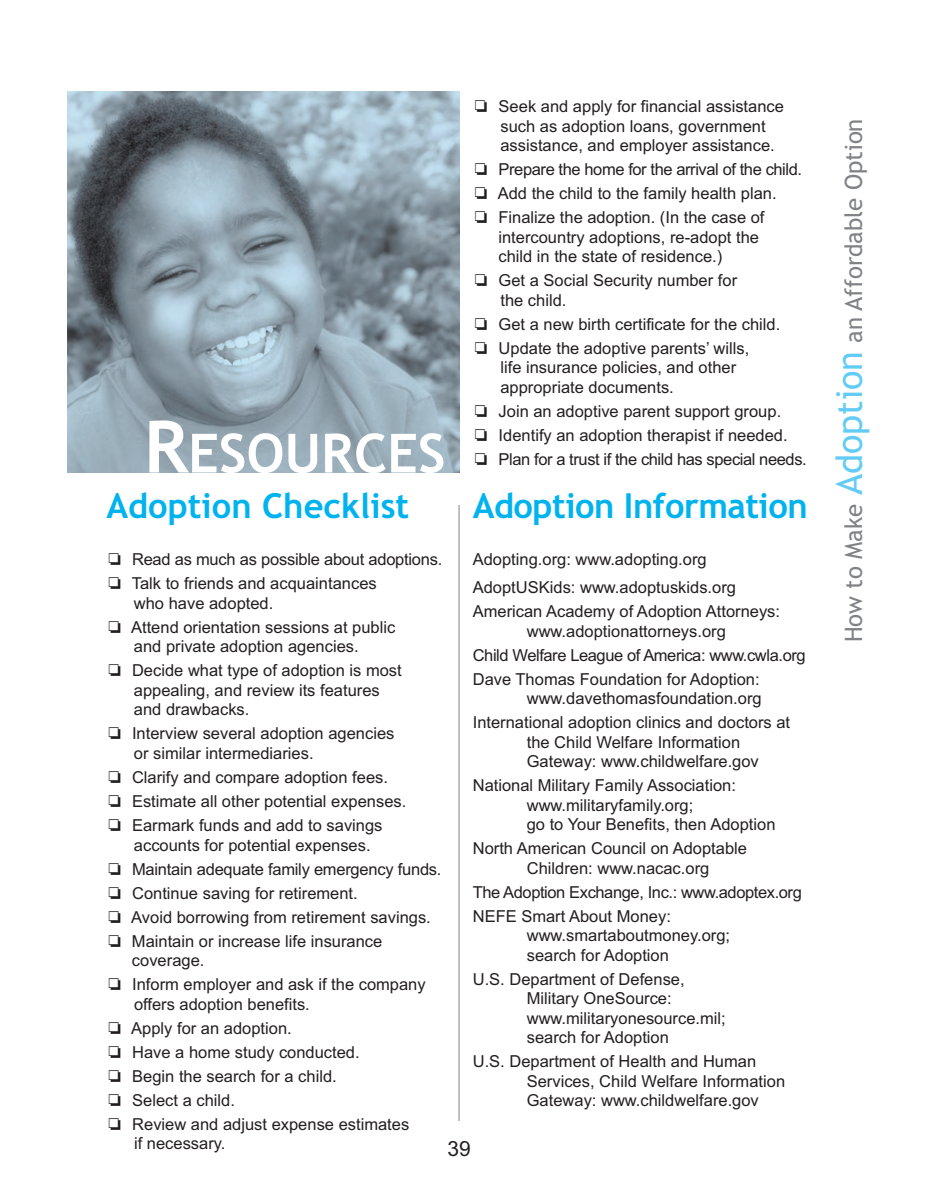
<style>
.page{position:relative;width:932px;height:1202px;background:#fff}
.page>*{position:absolute;margin:0;border:0;box-sizing:border-box;transform-origin:0 0}
.t1{font:700 54px "Trebuchet MS";color:#fff}
.t2{font:700 34.5px "Trebuchet MS";letter-spacing:-.015em;color:#00b3ee}
.t3{font:24px "Trebuchet MS";color:#808285}
.t4{font:21px "Arial";color:#231f20}
.t5{font:16.5px/24px "Arial";color:#231f20}
.t6{font:16.5px/24px "Arial";letter-spacing:-.025em;color:#231f20}
.s1{font-family:"MS Gothic"}
.s2{font-size:72px}
.s3{font-size:36px;color:#63ccf4}
</style>
<div class="page">
<img style="left:67px;top:91px;width:392px;height:381px">
<hr style="left:459px;top:505px;width:1px;height:615px;background:#808285">
<p class="t5" style="left:500px;top:97px;width:285px;line-height:19.5px;text-indent:-28px"><span class="s1">❏</span> Seek and apply for financial assistance such as adoption loans, government assistance, and employer assistance.</p>
<p class="t5" style="left:473px;top:157px;width:331px"><span class="s1">❏</span> Prepare the home for the arrival of the child. <span class="s1">❏</span> Add the child to the family health plan.<br><span class="s1">❏</span> Finalize the adoption. (In the case of</p>
<p class="t5" style="left:498px;top:227px;width:262px;line-height:19.5px">intercountry adoptions, re-adopt the child in the state of residence.)</p>
<p class="t5" style="left:500px;top:271px;width:238px;line-height:19.5px;text-indent:-28px"><span class="s1">❏</span> Get a Social Security number for the child.</p>
<p class="t5" style="left:473px;top:312px;width:309px"><span class="s1">❏</span> Get a new birth certificate for the child. <span class="s1">❏</span> Update the adoptive parents’ wills,</p>
<p class="t5" style="left:500px;top:358px;width:237px;line-height:19.5px">life insurance policies, and other appropriate documents.</p>
<p class="t5" style="left:473px;top:399px;width:335px"><span class="s1">❏</span> Join an adoptive parent support group.<br><span class="s1">❏</span> Identify an adoption therapist if needed. <span class="s1">❏</span> Plan for a trust if the child has special needs.</p>
<h2 class="t2" style="left:472px;top:485px;width:336px">Adoption Information</h2>
<p class="t5" style="left:472px;top:544px;width:265px;line-height:28.5px">Adopting.org: www.adopting.org<br>AdoptUSKids: www.adoptuskids.org</p>
<p class="t5" style="left:472px;top:601px;width:309px;line-height:19.5px;text-align:center">American Academy of Adoption Attorneys: www.adoptionattorneys.org</p>
<p class="t6" style="left:472px;top:643px;width:334px">Child Welfare League of America: www.cwla.org<br>Dave Thomas Foundation for Adoption:</p>
<p class="t5" style="left:472px;top:686px;width:319px;text-indent:54px">www.davethomasfoundation.org<br>International adoption clinics and doctors at</p>
<p class="t5" style="left:527px;top:732px;width:233px;line-height:19.5px">the Child Welfare Information<br>Gateway: www.childwelfare.gov</p>
<p class="t5" style="left:527px;top:775px;width:250px;line-height:19.5px;text-indent:-54px">National Military Family Association: www.militaryfamily.org;<br>go to Your Benefits, then Adoption</p>
<p class="t5" style="left:527px;top:838px;width:222px;line-height:19.5px;text-indent:-54px">North American Council on Adoptable<br>Children: www.nacac.org</p>
<p class="t6" style="left:472px;top:880px;width:330px">The Adoption Exchange, Inc.: www.adoptex.org<br>NEFE Smart About Money:</p>
<p class="t5" style="left:527px;top:925px;width:205px;line-height:19.5px">www.smartaboutmoney.org; search for Adoption</p>
<p class="t5" style="left:527px;top:969px;width:200px;line-height:19.5px;text-indent:-54px">U.S. Department of Defense,<br>Military OneSource: www.militaryonesource.mil; search for Adoption</p>
<p class="t5" style="left:527px;top:1051px;width:260px;line-height:19.5px;text-indent:-54px">U.S. Department of Health and Human<br>Services, Child Welfare Information<br>Gateway: www.childwelfare.gov</p>
<h1 class="t1" style="left:144px;top:422px;width:303px"><span class="s2">R</span>ESOURCES</h1>
<h2 class="t2" style="left:106px;top:486px;width:304px">Adoption Checklist</h2>
<p class="t5" style="left:106px;top:547px;width:337px"><span class="s1">❏</span> Read as much as possible about adoptions. <span class="s1">❏</span> Talk to friends and acquaintances</p>
<p class="t5" style="left:106px;top:591px;width:290px;text-indent:28px">who have adopted.<br><span class="s1">❏</span> Attend orientation sessions at public</p>
<p class="t5" style="left:106px;top:634px;width:297px;text-indent:28px">and private adoption agencies.<br><span class="s1">❏</span> Decide what type of adoption is most</p>
<p class="t5" style="left:134px;top:680px;width:247px;line-height:19.5px">appealing, and review its features and drawbacks.</p>
<p class="t5" style="left:134px;top:724px;width:262px;line-height:19.5px;text-indent:-28px"><span class="s1">❏</span> Interview several adoption agencies or similar intermediaries.</p>
<p class="t5" style="left:106px;top:765px;width:301px"><span class="s1">❏</span> Clarify and compare adoption fees. <span class="s1">❏</span> Estimate all other potential expenses. <span class="s1">❏</span> Earmark funds and add to savings</p>
<p class="t5" style="left:106px;top:832px;width:336px;text-indent:27px">accounts for potential expenses.<br><span class="s1">❏</span> Maintain adequate family emergency funds. <span class="s1">❏</span> Continue saving for retirement.<br><span class="s1">❏</span> Avoid borrowing from retirement savings. <span class="s1">❏</span> Maintain or increase life insurance</p>
<p class="t5" style="left:106px;top:948px;width:321px;text-indent:25px">coverage.<br><span class="s1">❏</span> Inform employer and ask if the company</p>
<p class="t5" style="left:106px;top:991px;width:304px;text-indent:27px">offers adoption benefits.<br><span class="s1">❏</span> Apply for an adoption.<br><span class="s1">❏</span> Have a home study conducted.<br><span class="s1">❏</span> Begin the search for a child.<br><span class="s1">❏</span> Select a child.<br><span class="s1">❏</span> Review and adjust expense estimates</p>
<p class="t5" style="left:134px;top:1131px;width:93px">if necessary.</p>
<p class="t4" style="left:447px;top:1136px;width:25px">39</p>
<h3 class="t3" style="left:839px;top:642px;width:525px;rotate:-90deg">How to Make <span class="s3">Adoption</span> an Affordable Option</h3>
</div>
